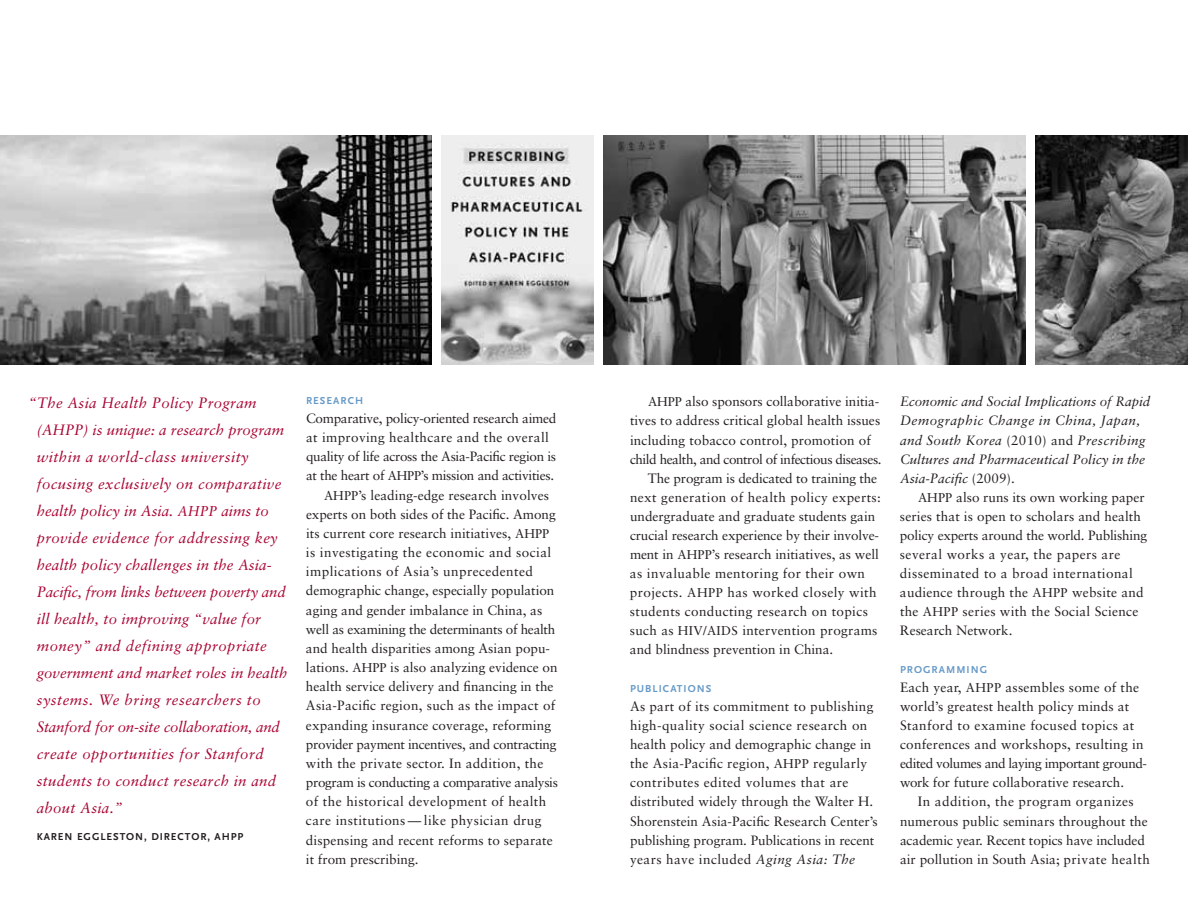
<style>
.page{position:relative;width:1188px;height:918px;background:#fff}
.page>*{position:absolute;margin:0;border:0;box-sizing:border-box;transform-origin:0 0}
.t1{font:italic 15px/27px "Sabon";letter-spacing:.02em;color:#a90332}
.t2{font:13.5px/19px "Sabon";letter-spacing:.005em;color:#231f20}
.t3{font:13.5px "Sabon";letter-spacing:.03em;color:#231f20}
.t4{font:13.5px "Sabon";letter-spacing:-.02em;color:#231f20}
.t5{font:italic 13.5px/19px "Sabon";color:#231f20}
.t6{font:13.5px "Sabon";letter-spacing:.025em;color:#231f20}
.t7{font:13.5px "Sabon";letter-spacing:-.03em;color:#231f20}
.t8{font:13.5px "Sabon";letter-spacing:-.025em;color:#231f20}
.t9{font:700 10.5px "Scala Sans";color:#679ac8}
.t10{font:700 10.5px "Scala Sans";letter-spacing:.09em;color:#231f20}
.s1{font-size:14.25px}
.s2{font-size:12.75px}
.s3{font-style:italic}
.s4{font-style:normal}
</style>
<div class="page">
<img style="left:442px;top:135px;width:152px;height:229px">
<img style="left:603px;top:135px;width:423px;height:229px">
<img style="left:1035px;top:135px;width:153px;height:229px">
<img style="left:0;top:135px;width:432px;height:229px">
<p class="t1" style="left:37px;top:389px;width:252px;text-indent:-8px">“The Asia Health Policy Program (AHPP) is unique: a research program within a world-class university focusing exclusively on comparative health policy in Asia. <span class="s1">AHPP</span> aims to provide evidence for addressing key health policy challenges in the Asia-Pacific, from links between poverty and ill health, to improving “value for money” and defining appropriate government and market roles in health systems. We bring researchers to Stanford for on-site collaboration, and create opportunities for Stanford students to conduct research in and about Asia.”</p>
<p class="t10" style="left:37px;top:831px;width:49px">KAREN EGG</p>
<p class="t10" style="left:100px;top:831px;width:138px">LESTON, DIRECTOR, AHPP</p>
<p class="t9" style="left:306px;top:395px;width:8px">RESEARC</p>
<p class="t9" style="left:355px;top:395px;width:10px">H</p>
<p class="t4" style="left:306px;top:410px;width:252px">Comparative, policy-oriented research aimed</p>
<p class="t6" style="left:306px;top:429px;width:244px">at improving healthcare and the overall</p>
<p class="t4" style="left:306px;top:448px;width:252px">quality of life across the Asia-Pacific region is</p>
<p class="t4" style="left:306px;top:468px;width:250px">at the heart of <span class="s2">AHPP</span>’s mission and activities.</p>
<p class="t2" style="left:324px;top:485px;width:227px"><span class="s2">AHPP</span>’s leading-edge research involves</p>
<p class="t2" style="left:306px;top:504px;width:251px">experts on both sides of the Pacific. Among</p>
<p class="t2" style="left:306px;top:524px;width:245px">its current core research initiatives, <span class="s2">AHPP</span></p>
<p class="t3" style="left:306px;top:544px;width:247px">is investigating the economic and social</p>
<p class="t3" style="left:306px;top:563px;width:228px">implications of Asia’s unprecedented</p>
<p class="t2" style="left:306px;top:581px;width:250px">demographic change, especially population</p>
<p class="t2" style="left:306px;top:600px;width:238px">aging and gender imbalance in China, as</p>
<p class="t4" style="left:306px;top:621px;width:251px">well as examining the determinants of health</p>
<p class="t2" style="left:306px;top:639px;width:246px">and health disparities among Asian popu-</p>
<p class="t2" style="left:306px;top:658px;width:253px">lations. <span class="s2">AHPP</span> is also analyzing evidence on</p>
<p class="t2" style="left:306px;top:677px;width:249px">health service delivery and financing in the</p>
<p class="t2" style="left:306px;top:696px;width:251px">Asia-Pacific region, such as the impact of</p>
<p class="t2" style="left:306px;top:715px;width:247px">expanding insurance coverage, reforming</p>
<p class="t4" style="left:306px;top:736px;width:252px">provider payment incentives, and contracting</p>
<p class="t2" style="left:306px;top:754px;width:239px">with the private sector. In addition, the</p>
<p class="t8" style="left:306px;top:774px;width:253px">program is conducting a comparative analysis</p>
<p class="t3" style="left:306px;top:794px;width:242px">of the historical development of health</p>
<p class="t3" style="left:306px;top:813px;width:237px">care institutions — like physician drug</p>
<p class="t2" style="left:306px;top:830px;width:248px">dispensing and recent reforms to separate</p>
<p class="t2" style="left:306px;top:849px;width:114px">it from prescribing.</p>
<p class="t2" style="left:648px;top:392px;width:233px"><span class="s2">AHPP</span> also sponsors collaborative initia-</p>
<p class="t2" style="left:630px;top:411px;width:252px">tives to address critical global health issues</p>
<p class="t2" style="left:630px;top:430px;width:242px">including tobacco control, promotion of</p>
<p class="t7" style="left:630px;top:451px;width:253px">child health, and control of infectious diseases.</p>
<p class="t2" style="left:648px;top:468px;width:231px">The program is dedicated to training the</p>
<p class="t3" style="left:630px;top:489px;width:252px">next generation of health policy experts:</p>
<p class="t2" style="left:630px;top:506px;width:247px">undergraduate and graduate students gain</p>
<p class="t2" style="left:630px;top:525px;width:251px">crucial research experience by their involve-</p>
<p class="t2" style="left:630px;top:544px;width:250px">ment in <span class="s2">AHPP</span>’s research initiatives, as well</p>
<p class="t3" style="left:630px;top:565px;width:237px">as invaluable mentoring for their own</p>
<p class="t3" style="left:630px;top:584px;width:248px">projects. <span class="s2">AHPP</span> has worked closely with</p>
<p class="t6" style="left:630px;top:603px;width:240px">students conducting research on topics</p>
<p class="t2" style="left:630px;top:621px;width:249px">such as <span class="s2">HIV/AIDS</span> intervention programs</p>
<p class="t2" style="left:630px;top:640px;width:205px">and blindness prevention in China.</p>
<p class="t9" style="left:630px;top:683px;width:30px">PUBLICATIONS</p>
<p class="t2" style="left:630px;top:697px;width:249px">As part of its commitment to publishing high-quality social science research on health policy and demographic change in the Asia-Pacific region, <span class="s2">AHPP</span> regularly contributes edited volumes that are distributed widely through the Walter H.<br>Shorenstein Asia-Pacific Research Center’s publishing program. Publications in recent years have included <span class="s3">Aging Asia: The</span></p>
<p class="t5" style="left:900px;top:392px;width:252px">Economic and Social Implications of Rapid Demographic Change in China, Japan, and South Korea <span class="s4">(2010) and</span> Prescribing Cultures and Pharmaceutical Policy in the Asia-Pacific <span class="s4">(2009).</span></p>
<p class="t2" style="left:900px;top:487px;width:249px;text-indent:18px"><span class="s2">AHPP</span> also runs its own working paper series that is open to scholars and health policy experts around the world. Publishing several works a year, the papers are disseminated to a broad international audience through the <span class="s2">AHPP</span> website and the <span class="s2">AHPP</span> series with the Social Science Research Network.</p>
<p class="t9" style="left:900px;top:664px;width:8px">PRO</p>
<p class="t9" style="left:923px;top:664px;width:18px">GRAMMIN</p>
<p class="t9" style="left:980px;top:664px;width:9px">G</p>
<p class="t2" style="left:900px;top:678px;width:249px">Each year, <span class="s2">AHPP</span> assembles some of the world’s greatest health policy minds at Stanford to examine focused topics at conferences and workshops, resulting in edited volumes and laying important ground&shy;work for future collaborative research.</p>
<p class="t2" style="left:900px;top:792px;width:251px;text-align:center">In addition, the program organizes numerous public seminars throughout the academic year. Recent topics have included air pollution in South Asia; private health</p>
</div>
